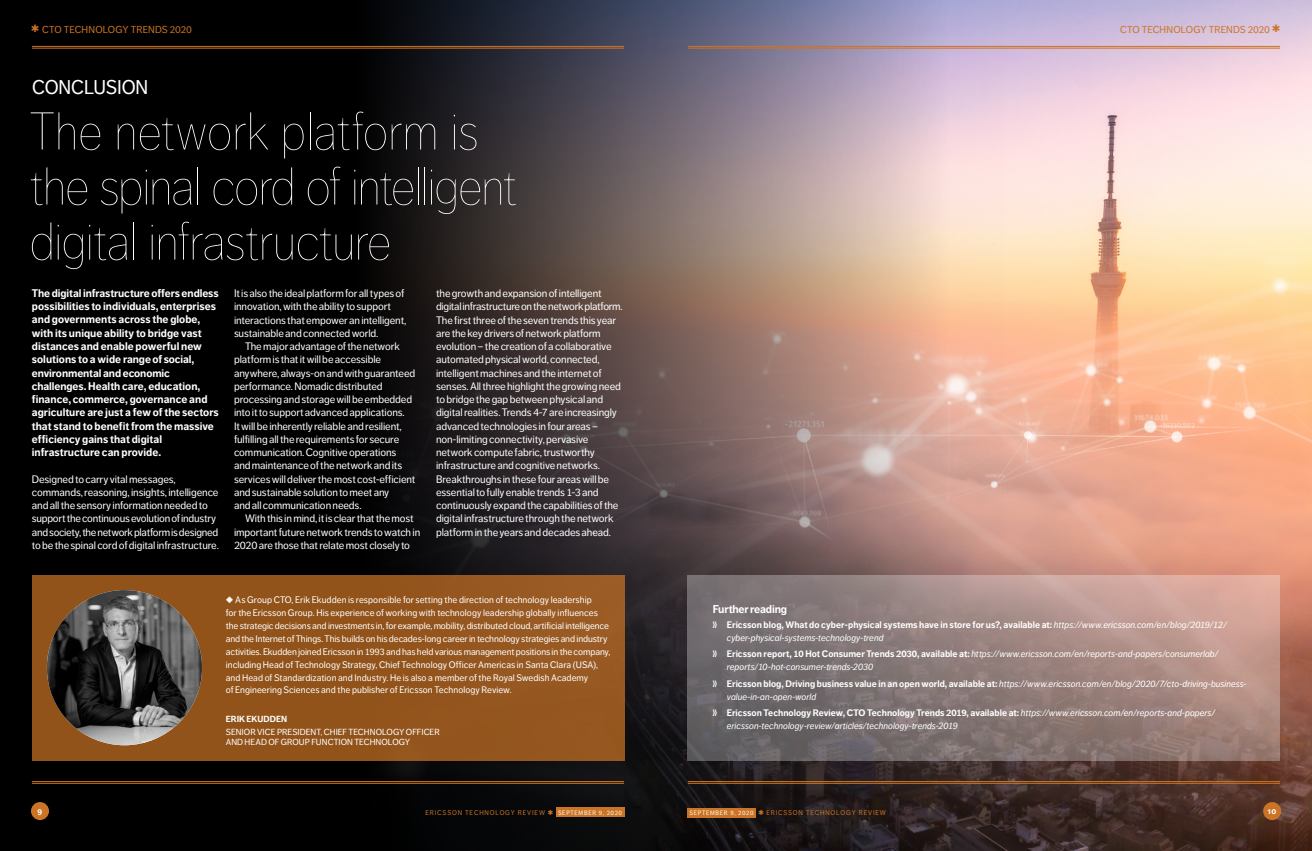
<style>
.page{position:relative;width:1312px;height:851px;background:#fff}
.page>*{position:absolute;margin:0;border:0;box-sizing:border-box;transform-origin:0 0}
.t1{font:100 52.5px/55px "Dagny OT";letter-spacing:-.035em;color:#fff}
.t2{font:19.75px "Dagny OT";letter-spacing:-.01em;color:#fff}
.t3{font:700 11.25px "Dagny OT";letter-spacing:-.015em;color:#fff}
.t4{font:700 11px/13.2px "Dagny OT";color:#fff}
.t5{font:10.75px/13.2px "Dagny OT";letter-spacing:-.01em;color:#fff}
.t6{font:10px "Dagny OT";letter-spacing:.005em;color:#cb7425}
.t7{font:9.38px/12.9px "Dagny OT";letter-spacing:-.005em;color:#fff}
.t8{font:italic 9.38px/12.9px "Dagny OT";color:#fff}
.t9{font:8.75px/10px "Dagny OT";letter-spacing:.005em;color:#fff}
.t10{font:700 8.75px "Dagny OT";color:#fff}
.t11{font:700 8.5px "Dagny OT";color:#fff;scale:.96 1}
.t12{font:6.88px "Dagny OT";letter-spacing:.12em;color:#cb7425;scale:.96 1}
.s1{font-family:"dubbelgasoga";font-style:normal}
.s2{font-weight:700;font-style:normal}
.s3{font-size:6.25px;color:#fff}
</style>
<div class="page">
<img style="left:1003px;top:0;width:308px;height:850px">
<img style="left:0;top:0;width:1003px;height:850px">
<div style="left:31px;top:801px;width:18px;height:18px;background:#cb7425;border-radius:50%"></div>
<div style="left:687px;top:807px;width:68px;height:10px;background:#cb7425"></div>
<div style="left:556px;top:807px;width:68px;height:9px;background:#cb7425"></div>
<div style="left:1262px;top:801px;width:18px;height:18px;background:#cb7425;border-radius:50%"></div>
<hr style="left:687px;top:46px;width:592px;height:1px;background:#cb7425">
<hr style="left:687px;top:48px;width:592px;height:1px;background:#cb7425">
<hr style="left:32px;top:46px;width:592px;height:1px;background:#cb7425">
<hr style="left:32px;top:48px;width:592px;height:1px;background:#cb7425">
<hr style="left:687px;top:781px;width:592px;height:1px;background:#cb7425">
<hr style="left:687px;top:782px;width:592px;height:1px;background:#cb7425">
<hr style="left:32px;top:781px;width:592px;height:1px;background:#cb7425">
<hr style="left:32px;top:782px;width:592px;height:1px;background:#cb7425">
<svg style="left:687px;top:575px;width:592px;height:185px"></svg>
<div style="left:32px;top:575px;width:592px;height:185px;background:#92531b"></div>
<img style="left:47px;top:590px;width:155px;height:155px;border-radius:78px">
<p class="t6" style="left:31px;top:24px;width:162px">✱ CTO TECHNOLOGY TRENDS 2020</p>
<p class="t6" style="left:1119px;top:24px;width:161px">CTO TECHNOLOGY TRENDS 2020 ✱</p>
<h2 class="t2" style="left:32px;top:76px;width:118px">CONCLUSION</h2>
<h1 class="t1" style="left:29px;top:105px;width:490px">The network platform is the spinal cord of intelligent digital infrastructure</h1>
<p class="t4" style="left:32px;top:286px;width:188px">The digital infrastructure offers endless possibilities to individuals, enterprises and governments across the globe, with its unique ability to bridge vast distances and enable powerful new solutions to a wide range of social, environmental and economic challenges. Health care, education, finance, commerce, governance and agriculture are just a few of the sectors that stand to benefit from the massive efficiency gains that digital infrastructure can provide.</p>
<p class="t5" style="left:32px;top:472px;width:188px">Designed to carry vital messages, commands, reasoning, insights, intelligence and all the sensory information needed to support the continuous evolution of industry and society, the network platform is designed to be the spinal cord of digital infrastructure.</p>
<p class="t5" style="left:234px;top:286px;width:174px">It is also the ideal platform for all types of innovation, with the ability to support interactions that empower an intelligent, sustainable and connected world.</p>
<p class="t5" style="left:234px;top:340px;width:183px;text-indent:11px">The major advantage of the network platform is that it will be accessible anywhere, always-on and with guaranteed performance. Nomadic distributed processing and storage will be embedded into it to support advanced applications.<br>It will be inherently reliable and resilient, fulfilling all the requirements for secure communication. Cognitive operations and maintenance of the network and its services will deliver the most cost-efficient and sustainable solution to meet any<br>and all communication needs.</p>
<p class="t5" style="left:234px;top:512px;width:188px;text-indent:11px">With this in mind, it is clear that the most important future network trends to watch in<br>2020 are those that relate most closely to</p>
<p class="t5" style="left:436px;top:286px;width:188px">the growth and expansion of intelligent digital infrastructure on the network platform.<br>The first three of the seven trends this year are the key drivers of network platform evolution – the creation of a collaborative automated physical world, connected, intelligent machines and the internet of senses. All three highlight the growing need to bridge the gap between physical and digital realities. Trends 4-7 are increasingly advanced technologies in four areas – non-limiting connectivity, pervasive network compute fabric, trustworthy infrastructure and cognitive networks.<br>Breakthroughs in these four areas will be essential to fully enable trends 1-3 and continuously expand the capabilities of the digital infrastructure through the network platform in the years and decades ahead.</p>
<p class="t7" style="left:226px;top:593px;width:386px">◆ As Group CTO, Erik Ekudden is responsible for setting the direction of technology leadership<br>for the Ericsson Group. His experience of working with technology leadership globally influences the strategic decisions and investments in, for example, mobility, distributed cloud, artificial intelligence and the Internet of Things. This builds on his decades-long career in technology strategies and industry activities. Ekudden joined Ericsson in 1993 and has held various management positions in the company, including Head of Technology Strategy, Chief Technology Officer Americas in Santa Clara (USA), and Head of Standardization and Industry. He is also a member of the Royal Swedish Academy<br>of Engineering Sciences and the publisher of Ericsson Technology Review.</p>
<p class="t10" style="left:226px;top:713px;width:63px">ERIK EKUDDEN</p>
<p class="t9" style="left:226px;top:727px;width:215px">SENIOR VICE PRESIDENT, CHIEF TECHNOLOGY OFFICER<br>AND HEAD OF GROUP FUNCTION TECHNOLOGY</p>
<p class="t3" style="left:712px;top:602px;width:76px">Further reading</p>
<p class="t8" style="left:726px;top:618px;width:501px;text-indent:-14px"><span class="s1">❭</span> <span class="s2">Ericsson blog, What do cyber-physical systems have in store for us?, available at:</span> https://www.ericsson.com/en/blog/2019/12/ cyber-physical-systems-technology-trend</p>
<p class="t8" style="left:726px;top:647px;width:493px;text-indent:-14px"><span class="s1">❭</span> <span class="s2">Ericsson report, 10 Hot Consumer Trends 2030, available at:</span> https://www.ericsson.com/en/reports-and-papers/consumerlab/ reports/10-hot-consumer-trends-2030</p>
<p class="t8" style="left:726px;top:677px;width:521px;text-indent:-14px"><span class="s1">❭</span> <span class="s2">Ericsson blog, Driving business value in an open world, available at:</span> https://www.ericsson.com/en/blog/2020/7/cto-driving-business&shy;value-in-an-open-world</p>
<p class="t8" style="left:726px;top:706px;width:490px;text-indent:-14px"><span class="s1">❭</span> <span class="s2">Ericsson Technology Review, CTO Technology Trends 2019, available at:</span> https://www.ericsson.com/en/reports-and-papers/ ericsson-technology-review/articles/technology-trends-2019</p>
<p class="t11" style="left:37px;top:805px;width:6px">9</p>
<p class="t12" style="left:425px;top:808px;width:206px">ERICSSON TECHNOLOGY REVIEW ✱ <span class="s3">SEPTEMBER 9, 2020</span></p>
<p class="t12" style="left:689px;top:808px;width:206px"><span class="s3">SEPTEMBER 9, 2020</span> ✱ ERICSSON TECHNOLOGY REVIEW</p>
<p class="t11" style="left:1267px;top:805px;width:10px">10</p>
</div>
